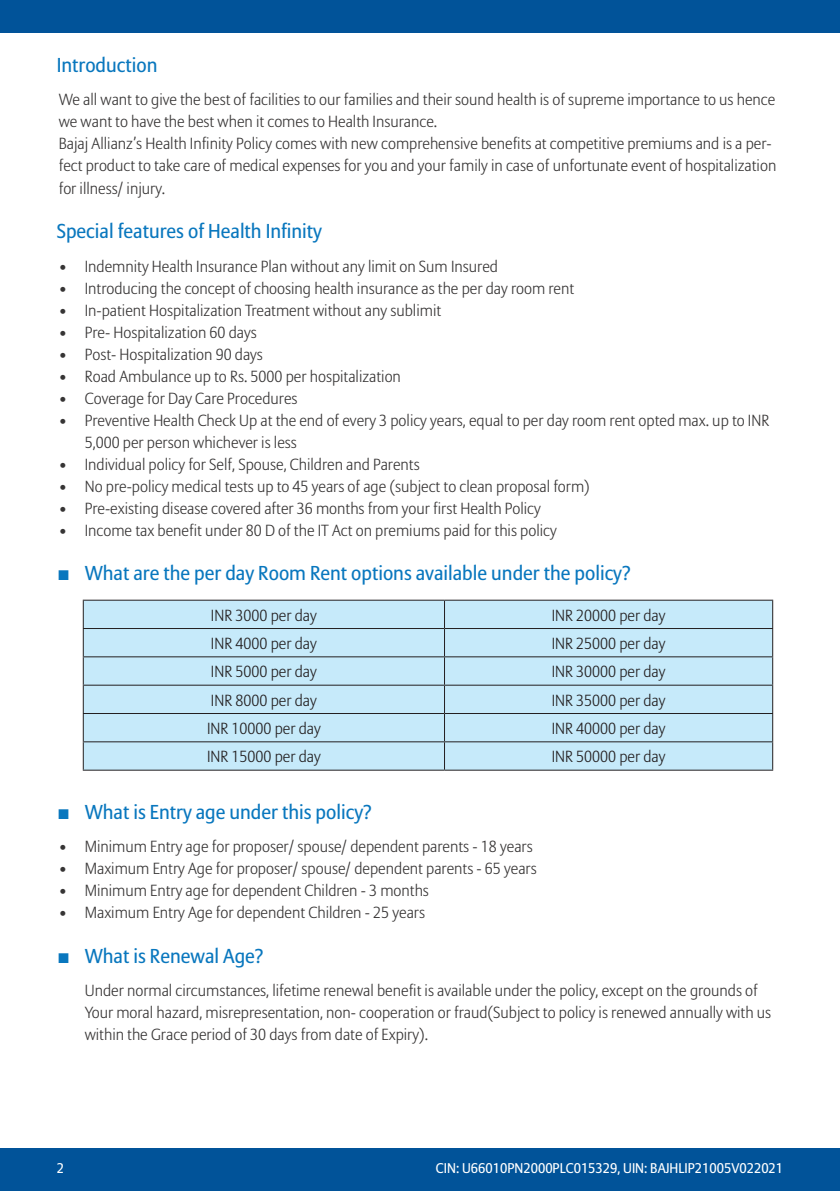
<style>
.page{position:relative;width:840px;height:1191px;background:#fff}
.page>*{position:absolute;margin:0;border:0;box-sizing:border-box;transform-origin:0 0}
.t1{font:20px "Allianz Sans";color:#0977be}
.t2{font:300 16px/22px "Allianz Sans";color:#363434}
.t3{font:300 16px "Allianz Sans";color:#231f20}
.t4{font:14px "Allianz Sans";color:#fff}
</style>
<div class="page">
<div style="left:0;top:0;width:839px;height:33px;background:#015399"></div>
<div style="left:0;top:1148px;width:839px;height:43px;background:#015399"></div>
<div style="left:84px;top:600px;width:687px;height:169px;background:#c6eafa"></div>
<hr style="left:83px;top:599px;width:361px;height:1px;background:#231f20">
<hr style="left:444px;top:599px;width:328px;height:1px;background:#231f20">
<hr style="left:83px;top:628px;width:361px;height:1px;background:#231f20">
<hr style="left:444px;top:628px;width:328px;height:1px;background:#231f20">
<hr style="left:83px;top:656px;width:361px;height:1px;background:#231f20">
<hr style="left:444px;top:656px;width:328px;height:1px;background:#231f20">
<hr style="left:83px;top:684px;width:361px;height:1px;background:#231f20">
<hr style="left:444px;top:684px;width:328px;height:1px;background:#231f20">
<hr style="left:83px;top:713px;width:361px;height:1px;background:#231f20">
<hr style="left:444px;top:713px;width:328px;height:1px;background:#231f20">
<hr style="left:83px;top:741px;width:361px;height:1px;background:#231f20">
<svg style="left:83px;top:600px;width:1px;height:169px"></svg>
<hr style="left:444px;top:741px;width:328px;height:1px;background:#231f20">
<svg style="left:444px;top:600px;width:1px;height:169px"></svg>
<svg style="left:771px;top:600px;width:1px;height:169px"></svg>
<hr style="left:83px;top:769px;width:361px;height:1px;background:#231f20">
<hr style="left:444px;top:769px;width:328px;height:1px;background:#231f20">
<p class="t1" style="left:57px;top:53px;width:102px">Introduction</p>
<p class="t2" style="left:59px;top:89px;width:718px">We all want to give the best of facilities to our families and their sound health is of supreme importance to us hence we want to have the best when it comes to Health Insurance.<br>Bajaj Allianz’s Health Infinity Policy comes with new comprehensive benefits at competitive premiums and is a per&shy;fect product to take care of medical expenses for you and your family in case of unfortunate event of hospitalization for illness/ injury.</p>
<p class="t1" style="left:57px;top:219px;width:266px">Special features of Health Infinity</p>
<p class="t2" style="left:59px;top:255px;width:440px">• Indemnity Health Insurance Plan without any limit on Sum Insured</p>
<p class="t2" style="left:59px;top:277px;width:516px">• Introducing the concept of choosing health insurance as the per day room rent</p>
<p class="t2" style="left:59px;top:299px;width:383px">• In-patient Hospitalization Treatment without any sublimit</p>
<p class="t2" style="left:59px;top:321px;width:199px">• Pre- Hospitalization 60 days</p>
<p class="t2" style="left:59px;top:343px;width:205px">• Post- Hospitalization 90 days</p>
<p class="t2" style="left:59px;top:365px;width:343px">• Road Ambulance up to Rs. 5000 per hospitalization</p>
<p class="t2" style="left:59px;top:387px;width:240px">• Coverage for Day Care Procedures</p>
<p class="t2" style="left:85px;top:409px;width:685px;text-indent:-26px">• Preventive Health Check Up at the end of every 3 policy years, equal to per day room rent opted max. up to INR<br>5,000 per person whichever is less</p>
<p class="t2" style="left:59px;top:453px;width:362px">• Individual policy for Self, Spouse, Children and Parents</p>
<p class="t2" style="left:59px;top:475px;width:532px">• No pre-policy medical tests up to 45 years of age (subject to clean proposal form)</p>
<p class="t2" style="left:59px;top:497px;width:483px">• Pre-existing disease covered after 36 months from your first Health Policy</p>
<p class="t2" style="left:59px;top:519px;width:499px">• Income tax benefit under 80 D of the IT Act on premiums paid for this policy</p>
<p class="t1" style="left:85px;top:561px;width:547px">What are the per day Room Rent options available under the policy?</p>
<p class="t3" style="left:211px;top:605px;width:107px">INR 3000 per day</p>
<p class="t3" style="left:551px;top:605px;width:115px">INR 20000 per day</p>
<p class="t3" style="left:211px;top:633px;width:107px">INR 4000 per day</p>
<p class="t3" style="left:551px;top:633px;width:115px">INR 25000 per day</p>
<p class="t3" style="left:211px;top:662px;width:107px">INR 5000 per day</p>
<p class="t3" style="left:551px;top:662px;width:115px">INR 30000 per day</p>
<p class="t3" style="left:211px;top:690px;width:107px">INR 8000 per day</p>
<p class="t3" style="left:551px;top:690px;width:115px">INR 35000 per day</p>
<p class="t3" style="left:207px;top:718px;width:115px">INR 10000 per day</p>
<p class="t3" style="left:551px;top:718px;width:115px">INR 40000 per day</p>
<p class="t3" style="left:207px;top:747px;width:115px">INR 15000 per day</p>
<p class="t3" style="left:551px;top:747px;width:115px">INR 50000 per day</p>
<p class="t1" style="left:85px;top:799px;width:288px">What is Entry age under this policy?</p>
<p class="t2" style="left:59px;top:835px;width:475px">• Minimum Entry age for proposer/ spouse/ dependent parents - 18 years</p>
<p class="t2" style="left:59px;top:857px;width:479px">• Maximum Entry Age for proposer/ spouse/ dependent parents - 65 years</p>
<p class="t2" style="left:59px;top:879px;width:371px">• Minimum Entry age for dependent Children - 3 months</p>
<p class="t2" style="left:59px;top:901px;width:367px">• Maximum Entry Age for dependent Children - 25 years</p>
<p class="t1" style="left:85px;top:943px;width:180px">What is Renewal Age?</p>
<p class="t2" style="left:85px;top:979px;width:687px">Under normal circumstances, lifetime renewal benefit is available under the policy, except on the grounds of<br>Your moral hazard, misrepresentation, non- cooperation or fraud(Subject to policy is renewed annually with us within the Grace period of 30 days from date of Expiry).</p>
<p class="t4" style="left:57px;top:1159px;width:9px">2</p>
<p class="t4" style="left:435px;top:1159px;width:348px">CIN: U66010PN2000PLC015329, UIN: BAJHLIP21005V022021</p>
</div>
